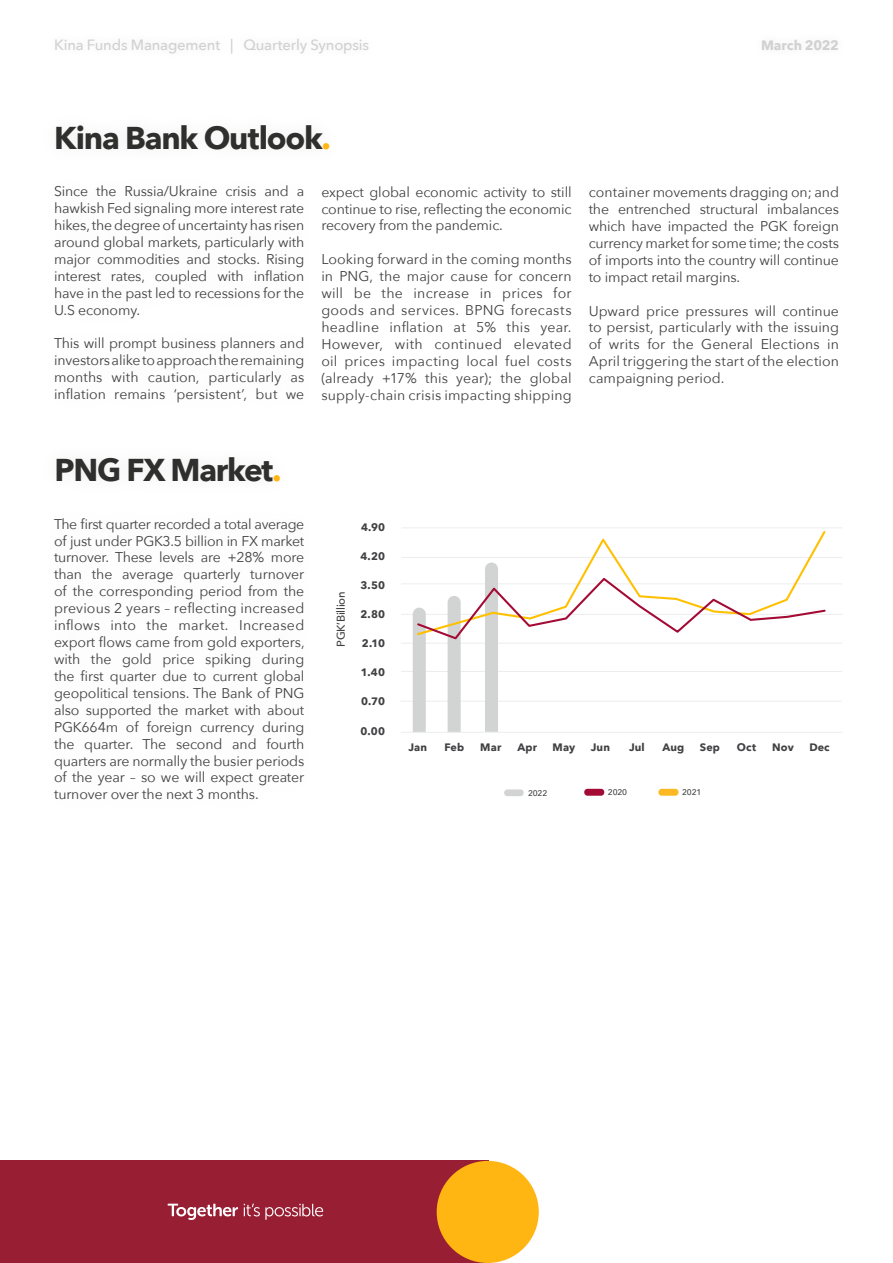
<style>
.page{position:relative;width:893px;height:1263px;background:#fff}
.page>*{position:absolute;margin:0;border:0;box-sizing:border-box;transform-origin:0 0}
.t1{font:700 31.5px "Avenir Next";letter-spacing:-.04em;color:#2f2f2e}
.t2{font:500 14.85px "Avenir Next";letter-spacing:-.015em;color:#d1d1d1}
.t3{font:14.1px/17px "Avenir Next";letter-spacing:-.01em;color:#414042;text-align:justify}
.t4{font:700 13.5px "Avenir Next";letter-spacing:-.005em;color:#d1d1d1}
.t5{font:500 11.25px "Avenir Next";letter-spacing:-.02em;color:#414042}
.t6{font:700 10.8px "Avenir Next";letter-spacing:.01em;color:#414042}
.t7{font:500 8.25px "Avenir Next";letter-spacing:-.025em;color:#414042}
.s1{color:#ffb512}
</style>
<div class="page">
<div style="left:0;top:1161px;width:481px;height:102px;background:#981e33"></div>
<div style="left:437px;top:1161px;width:102px;height:102px;background:#ffb512;border-radius:50%"></div>
<svg style="left:168px;top:1203px;width:155px;height:17px"></svg>
<hr style="left:402px;top:557px;width:440px;height:1px;background:#ededed">
<hr style="left:401px;top:614px;width:441px;height:1px;background:#ededed">
<hr style="left:401px;top:671px;width:441px;height:1px;background:#ededed">
<hr style="left:401px;top:701px;width:440px;height:1px;background:#ededed">
<hr style="left:401px;top:643px;width:441px;height:1px;background:#ededed">
<hr style="left:401px;top:584px;width:441px;height:1px;background:#ededed">
<hr style="left:402px;top:528px;width:440px;height:1px;background:#ededed">
<div style="left:584px;top:789px;width:20px;height:7px;background:#a30b35;border-radius:3px"></div>
<div style="left:658px;top:789px;width:20px;height:7px;background:#fdb924;border-radius:3px"></div>
<div style="left:504px;top:789px;width:20px;height:7px;background:#d2d3d3;border-radius:3px"></div>
<svg style="left:413px;top:531px;width:414px;height:201px"></svg>
<hr style="left:401px;top:732px;width:441px;height:1px;background:#ededed">
<p class="t2" style="left:54px;top:32px;width:317px">Kina Funds Management | Quarterly Synopsis</p>
<p class="t4" style="left:761px;top:33px;width:79px">March 2022</p>
<h1 class="t1" style="left:54px;top:111px;width:279px">Kina Bank Outlook<span class="s1">.</span></h1>
<p class="t3" style="left:54px;top:182px;width:252px">Since the Russia/Ukraine crisis and a hawkish Fed signaling more interest rate hikes, the degree of uncertainty has risen around global markets, particularly with major commodities and stocks. Rising interest rates, coupled with inflation have in the past led to recessions for the U.S economy.</p>
<p class="t3" style="left:54px;top:334px;width:252px">This will prompt business planners and investors alike to approach the remaining months with caution, particularly as inflation remains ‘persistent’, but we</p>
<p class="t3" style="left:321px;top:183px;width:252px">expect global economic activity to still continue to rise, reflecting the economic recovery from the pandemic.</p>
<p class="t3" style="left:321px;top:250px;width:252px">Looking forward in the coming months in PNG, the major cause for concern will be the increase in prices for goods and services. BPNG forecasts headline inflation at 5% this year.<br>However, with continued elevated oil prices impacting local fuel costs (already +17% this year); the global supply-chain crisis impacting shipping</p>
<p class="t3" style="left:589px;top:183px;width:252px">container movements dragging on; and the entrenched structural imbalances which have impacted the PGK foreign currency market for some time; the costs of imports into the country will continue to impact retail margins.</p>
<p class="t3" style="left:589px;top:302px;width:252px">Upward price pressures will continue to persist, particularly with the issuing of writs for the General Elections in April triggering the start of the election campaigning period.</p>
<h1 class="t1" style="left:54px;top:442px;width:229px">PNG FX Market<span class="s1">.</span></h1>
<p class="t3" style="left:54px;top:515px;width:252px">The first quarter recorded a total average of just under PGK3.5 billion in FX market turnover. These levels are +28% more than the average quarterly turnover of the corresponding period from the previous 2 years – reflecting increased inflows into the market. Increased export flows came from gold exporters, with the gold price spiking during the first quarter due to current global geopolitical tensions. The Bank of PNG also supported the market with about PGK664m of foreign currency during the quarter. The second and fourth quarters are normally the busier periods of the year – so we will expect greater turnover over the next 3 months.</p>
<p class="t5" style="left:331px;top:647px;width:57px;rotate:-90deg">PGK’Billion</p>
<p class="t6" style="left:361px;top:517px;width:25px">4.90</p>
<p class="t6" style="left:360px;top:547px;width:26px">4.20</p>
<p class="t6" style="left:361px;top:576px;width:26px">3.50</p>
<p class="t6" style="left:360px;top:605px;width:26px">2.80</p>
<p class="t6" style="left:362px;top:634px;width:25px">2.10</p>
<p class="t6" style="left:361px;top:663px;width:26px">1.40</p>
<p class="t6" style="left:361px;top:692px;width:25px">0.70</p>
<p class="t6" style="left:361px;top:721px;width:26px">0.00</p>
<p class="t6" style="left:408px;top:738px;width:20px">Jan</p>
<p class="t6" style="left:444px;top:738px;width:21px">Feb</p>
<p class="t6" style="left:480px;top:738px;width:22px">Mar</p>
<p class="t6" style="left:517px;top:738px;width:21px">Apr</p>
<p class="t6" style="left:553px;top:738px;width:24px">May</p>
<p class="t6" style="left:591px;top:738px;width:21px">Jun</p>
<p class="t6" style="left:629px;top:738px;width:17px">Jul</p>
<p class="t6" style="left:662px;top:738px;width:23px">Aug</p>
<p class="t6" style="left:700px;top:738px;width:22px">Sep</p>
<p class="t6" style="left:737px;top:738px;width:21px">Oct</p>
<p class="t6" style="left:772px;top:738px;width:23px">Nov</p>
<p class="t6" style="left:809px;top:738px;width:22px">Dec</p>
<p class="t7" style="left:528px;top:786px;width:21px">2022</p>
<p class="t7" style="left:608px;top:785px;width:21px">2020</p>
<p class="t7" style="left:682px;top:785px;width:21px">2021</p>
</div>
